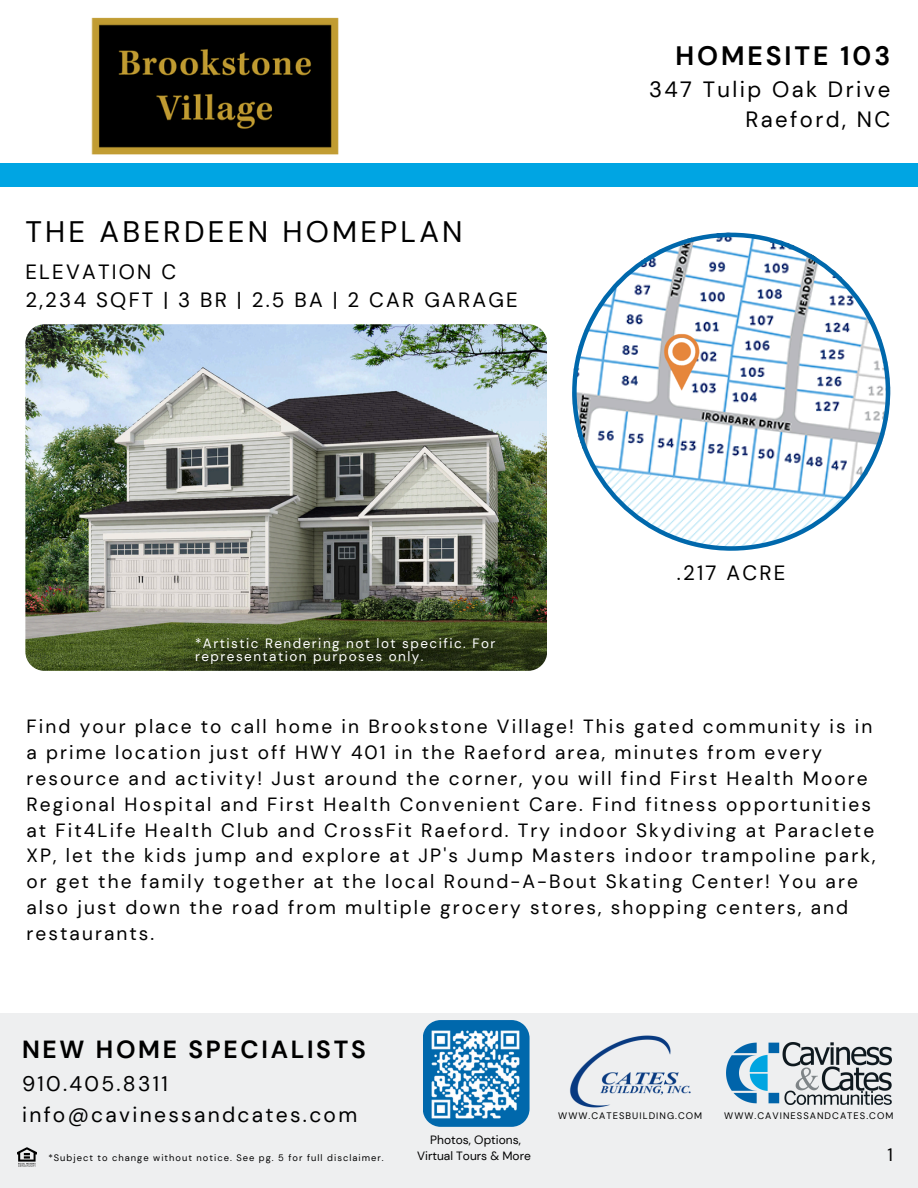
<style>
.page{position:relative;width:918px;height:1188px;background:#fff}
.page>*{position:absolute;margin:0;border:0;box-sizing:border-box;transform-origin:0 0}
.t1{font:29.55px "DM Sans";letter-spacing:.11em;color:#000}
.t2{font:700 26.55px "DM Sans";letter-spacing:.11em;color:#000}
.t3{font:700 24.75px "DM Sans";letter-spacing:.11em;color:#000}
.t4{font:22.05px/30.3px "DM Sans";letter-spacing:.11em;color:#000;text-align:right}
.t5{font:21px/31.5px "DM Sans";letter-spacing:.11em;color:#000}
.t6{font:20.55px/28.2px "DM Sans";letter-spacing:.11em;color:#000}
.t7{font:19.05px/25.8px "DM Sans";letter-spacing:.11em;color:#000}
.t8{font:18px "DM Sans";color:#000}
.t9{font:13.5px/13.5px "DM Sans";letter-spacing:.11em;color:#fff}
.t10{font:12px "DM Sans";color:#000}
.t11{font:9.45px "DM Sans";letter-spacing:.11em;color:#000}
.t12{font:9.3px "DM Sans";letter-spacing:.11em;color:#000}
</style>
<div class="page">
<div style="left:0;top:164px;width:918px;height:23px;background:#00a5e3"></div>
<img style="left:25px;top:324px;width:522px;height:347px;border-radius:19px">
<svg style="left:572px;top:233px;width:318px;height:318px"></svg>
<div style="left:0;top:1014px;width:918px;height:174px;background:#eeeff0"></div>
<img style="left:653px;top:324px;width:57px;height:72px">
<img style="left:727px;top:1043px;width:164px;height:62px">
<img style="left:17px;top:1148px;width:20px;height:19px">
<img style="left:570px;top:1035px;width:121px;height:73px">
<img style="left:41px;top:17px;width:348px;height:147px">
<img style="left:423px;top:1020px;width:107px;height:107px">
<h4 class="t2" style="left:676px;top:38px;width:216px">HOMESITE 103</h4>
<h1 class="t1" style="left:25px;top:212px;width:439px">THE ABERDEEN HOMEPLAN</h1>
<h3 class="t6" style="left:25px;top:258px;width:494px">ELEVATION C<br>2,234 SQFT | 3 BR | 2.5 BA | 2 CAR GARAGE</h3>
<p class="t9" style="left:195px;top:636px;width:302px">*Artistic Rendering not lot specific. For representation purposes only.</p>
<p class="t4" style="left:649px;top:74px;width:243px">347 Tulip Oak Drive<br>Raeford, NC</p>
<h6 class="t6" style="left:677px;top:559px;width:110px">.217 ACRE</h6>
<p class="t7" style="left:27px;top:714px;width:850px">Find your place to call home in Brookstone Village! This gated community is in a prime location just off HWY 401 in the Raeford area, minutes from every resource and activity! Just around the corner, you will find First Health Moore Regional Hospital and First Health Convenient Care. Find fitness opportunities at Fit4Life Health Club and CrossFit Raeford. Try indoor Skydiving at Paraclete XP, let the kids jump and explore at JP's Jump Masters indoor trampoline park, or get the family together at the local Round-A-Bout Skating Center! You are also just down the road from multiple grocery stores, shopping centers, and restaurants.</p>
<h4 class="t3" style="left:22px;top:1033px;width:345px">NEW HOME SPECIALISTS</h4>
<h4 class="t5" style="left:22px;top:1068px;width:337px">910.405.8311 info@cavinessandcates.com</h4>
<p class="t12" style="left:48px;top:1152px;width:337px">*Subject to change without notice. See pg. 5 for full disclaimer.</p>
<p class="t10" style="left:430px;top:1132px;width:92px">Photos, Options,</p>
<p class="t10" style="left:417px;top:1148px;width:115px">Virtual Tours &amp; More</p>
<h5 class="t11" style="left:558px;top:1110px;width:145px">WWW.CATESBUILDING.COM</h5>
<h3 class="t11" style="left:724px;top:1110px;width:171px">WWW.CAVINESSANDCATES.COM</h3>
<p class="t8" style="left:888px;top:1144px;width:7px">1</p>
</div>
